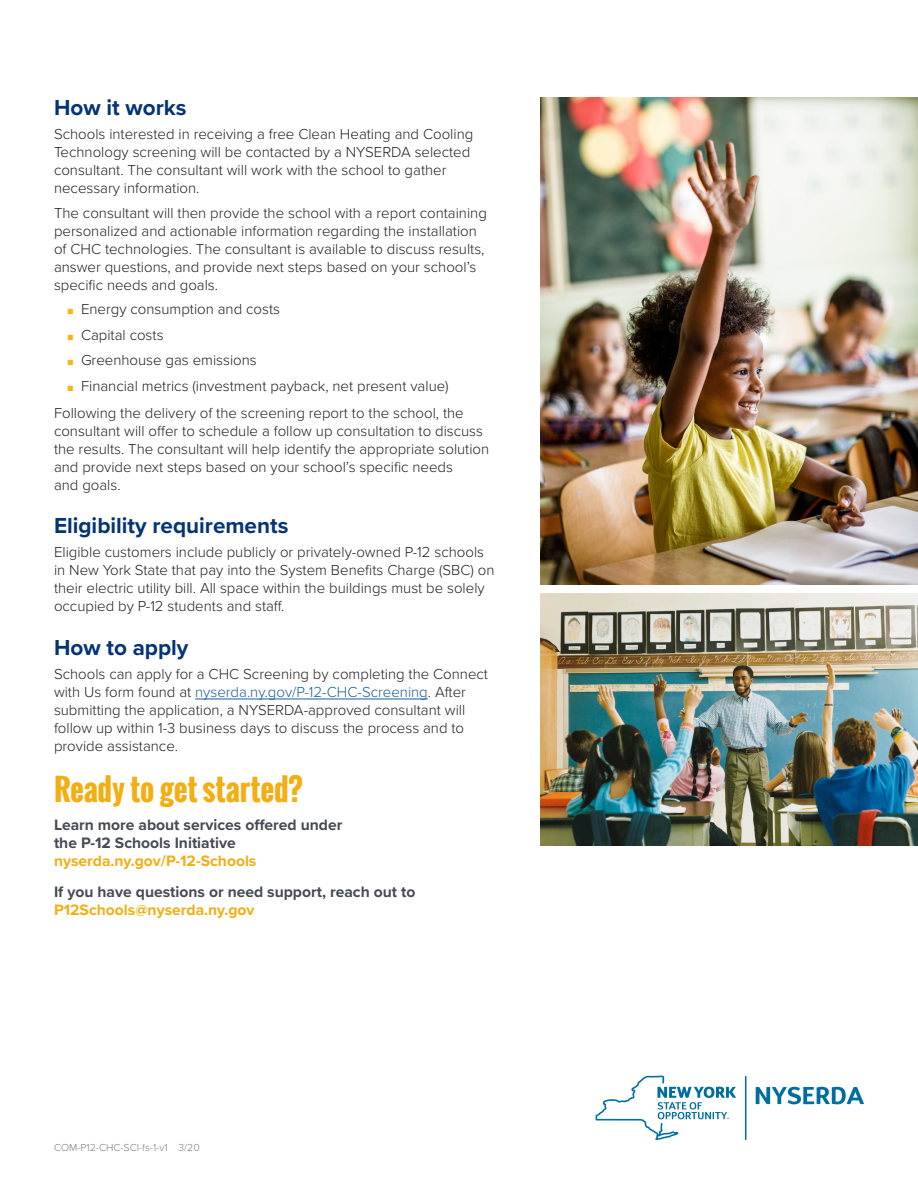
<style>
.page{position:relative;width:918px;height:1188px;background:#fff}
.page>*{position:absolute;margin:0;border:0;box-sizing:border-box;transform-origin:0 0}
.Ready_To_Get_Started{font:700 30px "Oswald";color:#f3ae14}
.Sub_1{font:700 22.5px "Proxima Nova";color:#053474}
.CTA{font:700 15.6px/18px "Proxima Nova";color:#464b54}
.Body{font:300 15px/18px "Proxima Nova";color:#231f20}
.t1{font:300 15px "Proxima Nova";color:#201f1f}
.pub_code{font:300 10.5px "Proxima Nova";color:#787d83}
.s1{font-weight:400;font-size:9px;color:#fbb416}
.s2{color:#175d9e}
.s3{color:#f3ae14}
</style>
<div class="page">
<hr style="left:195px;top:699px;width:233px;height:1px;background:#175d9e">
<svg style="left:756px;top:1087px;width:108px;height:17px"></svg>
<hr style="left:745px;top:1076px;width:1px;height:64px;background:#006fa0">
<svg style="left:596px;top:1076px;width:140px;height:64px"></svg>
<img style="left:540px;top:97px;width:378px;height:488px">
<img style="left:540px;top:594px;width:378px;height:252px">
<p class="Sub_1" style="left:54px;top:91px;width:134px">How it works</p>
<p class="Body" style="left:54px;top:124px;width:421px">Schools interested in receiving a free Clean Heating and Cooling Technology screening will be contacted by a NYSERDA selected consultant. The consultant will work with the school to gather necessary information.</p>
<p class="Body" style="left:54px;top:204px;width:434px">The consultant will then provide the school with a report containing personalized and actionable information regarding the installation of CHC technologies. The consultant is available to discuss results, answer questions, and provide next steps based on your school’s specific needs and goals.</p>
<p class="t1" style="left:68px;top:298px;width:214px"><span class="s1">■</span> Energy consumption and costs</p>
<p class="t1" style="left:68px;top:324px;width:98px"><span class="s1">■</span> Capital costs</p>
<p class="t1" style="left:68px;top:349px;width:191px"><span class="s1">■</span> Greenhouse gas emissions</p>
<p class="t1" style="left:68px;top:375px;width:383px"><span class="s1">■</span> Financial metrics (investment payback, net present value)</p>
<p class="Body" style="left:54px;top:403px;width:437px">Following the delivery of the screening report to the school, the consultant will offer to schedule a follow up consultation to discuss the results. The consultant will help identify the appropriate solution and provide next steps based on your school’s specific needs<br>and goals.</p>
<p class="Sub_1" style="left:54px;top:509px;width:236px">Eligibility requirements</p>
<p class="Body" style="left:54px;top:543px;width:442px">Eligible customers include publicly or privately-owned P-12 schools in New York State that pay into the System Benefits Charge (SBC) on their electric utility bill. All space within the buildings must be solely occupied by P-12 students and staff.</p>
<p class="Sub_1" style="left:54px;top:631px;width:136px">How to apply</p>
<p class="Body" style="left:54px;top:664px;width:436px">Schools can apply for a CHC Screening by completing the Connect with Us form found at <span class="s2">nyserda.ny.gov/P-12-CHC-Screening</span>. After submitting the application, a NYSERDA-approved consultant will follow up within 1-3 business days to discuss the process and to provide assistance.</p>
<p class="Ready_To_Get_Started" style="left:54px;top:767px;width:250px">Ready to get started?</p>
<p class="CTA" style="left:54px;top:816px;width:290px">Learn more about services offered under the P-12 Schools Initiative <span class="s3">nyserda.ny.gov/P-12-Schools</span></p>
<p class="CTA" style="left:54px;top:882px;width:363px">If you have questions or need support, reach out to<br><span class="s3">P12Schools@nyserda.ny.gov</span></p>
<p class="pub_code" style="left:54px;top:1140px;width:147px">COM-P12-CHC-SCI-fs-1-v1 3/20</p>
</div>
